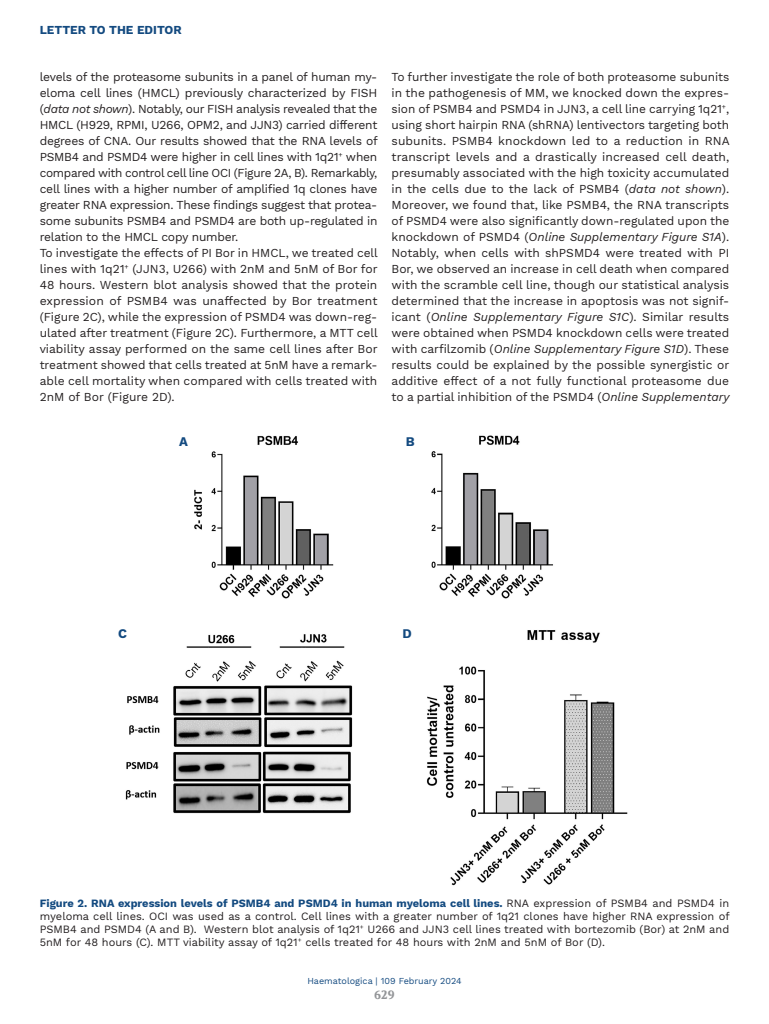
<style>
.page{position:relative;width:769px;height:1024px;background:#fff}
.page>*{position:absolute;margin:0;border:0;box-sizing:border-box;transform-origin:0 0}
.LETTERE_Figure{font:700 13px "Work Sans";color:#134a80}
.TESTO{font:12px/16px "Work Sans";color:#231f20;text-align:justify}
.t1{font:700 12px "Work Sans";color:#134a80}
.t2{font:700 12px "Volkhov";color:#939598}
.DIDA_Figura{font:11px/13px "Work Sans";color:#231f20;text-align:justify}
.t3{font:9px "Work Sans";color:#134a80}
.s1{font-style:italic}
.s2{font-weight:700;color:#134a80}
</style>
<div class="page">
<img style="left:125px;top:435px;width:503px;height:451px">
<p class="t1" style="left:40px;top:23px;width:143px">LETTER TO THE EDITOR</p>
<p class="TESTO" style="left:40px;top:70px;width:339px">levels of the proteasome subunits in a panel of human my&shy;eloma cell lines (HMCL) previously characterized by FISH (<span class="s1">data not shown</span>). Notably, our FISH analysis revealed that the HMCL (H929, RPMI, U266, OPM2, and JJN3) carried different degrees of CNA. Our results showed that the RNA levels of PSMB4 and PSMD4 were higher in cell lines with 1q21<sup>+</sup> when compared with control cell line OCI (Figure 2A, B). Remarkably, cell lines with a higher number of amplified 1q clones have greater RNA expression. These findings suggest that protea&shy;some subunits PSMB4 and PSMD4 are both up-regulated in relation to the HMCL copy number.</p>
<p class="TESTO" style="left:40px;top:246px;width:339px">To investigate the effects of PI Bor in HMCL, we treated cell lines with 1q21<sup>+</sup> (JJN3, U266) with 2nM and 5nM of Bor for 48 hours. Western blot analysis showed that the protein expression of PSMB4 was unaffected by Bor treatment (Figure 2C), while the expression of PSMD4 was down-reg&shy;ulated after treatment (Figure 2C). Furthermore, a MTT cell viability assay performed on the same cell lines after Bor treatment showed that cells treated at 5nM have a remark&shy;able cell mortality when compared with cells treated with 2nM of Bor (Figure 2D).</p>
<p class="TESTO" style="left:391px;top:70px;width:339px">To further investigate the role of both proteasome subunits in the pathogenesis of MM, we knocked down the expres&shy;sion of PSMB4 and PSMD4 in JJN3, a cell line carrying 1q21<sup>+</sup>, using short hairpin RNA (shRNA) lentivectors targeting both subunits. PSMB4 knockdown led to a reduction in RNA transcript levels and a drastically increased cell death, presumably associated with the high toxicity accumulated in the cells due to the lack of PSMB4 (<span class="s1">data not shown</span>).<br>Moreover, we found that, like PSMB4, the RNA transcripts of PSMD4 were also significantly down-regulated upon the knockdown of PSMD4 (<span class="s1">Online Supplementary Figure S1A</span>).<br>Notably, when cells with shPSMD4 were treated with PI Bor, we observed an increase in cell death when compared with the scramble cell line, though our statistical analysis determined that the increase in apoptosis was not signif&shy;icant (<span class="s1">Online Supplementary Figure S1C</span>). Similar results were obtained when PSMD4 knockdown cells were treated with carfilzomib (<span class="s1">Online Supplementary Figure S1D</span>). These results could be explained by the possible synergistic or additive effect of a not fully functional proteasome due to a partial inhibition of the PSMD4 (<span class="s1">Online Supplementary</span></p>
<p class="LETTERE_Figure" style="left:179px;top:433px;width:10px">A</p>
<p class="LETTERE_Figure" style="left:405px;top:433px;width:10px">B</p>
<p class="LETTERE_Figure" style="left:118px;top:625px;width:10px">C</p>
<p class="LETTERE_Figure" style="left:402px;top:625px;width:11px">D</p>
<p class="DIDA_Figura" style="left:40px;top:896px;width:691px"><span class="s2">Figure 2. RNA expression levels of PSMB4 and PSMD4 in human myeloma cell lines.</span> RNA expression of PSMB4 and PSMD4 in myeloma cell lines. OCI was used as a control. Cell lines with a greater number of 1q21 clones have higher RNA expression of PSMB4 and PSMD4 (A and B). Western blot analysis of 1q21<sup>+</sup> U266 and JJN3 cell lines treated with bortezomib (Bor) at 2nM and 5nM for 48 hours (C). MTT viability assay of 1q21<sup>+</sup> cells treated for 48 hours with 2nM and 5nM of Bor (D).</p>
<p class="t3" style="left:307px;top:975px;width:156px">Haematologica | 109 February 2024</p>
<p class="t2" style="left:374px;top:987px;width:22px">629</p>
</div>
